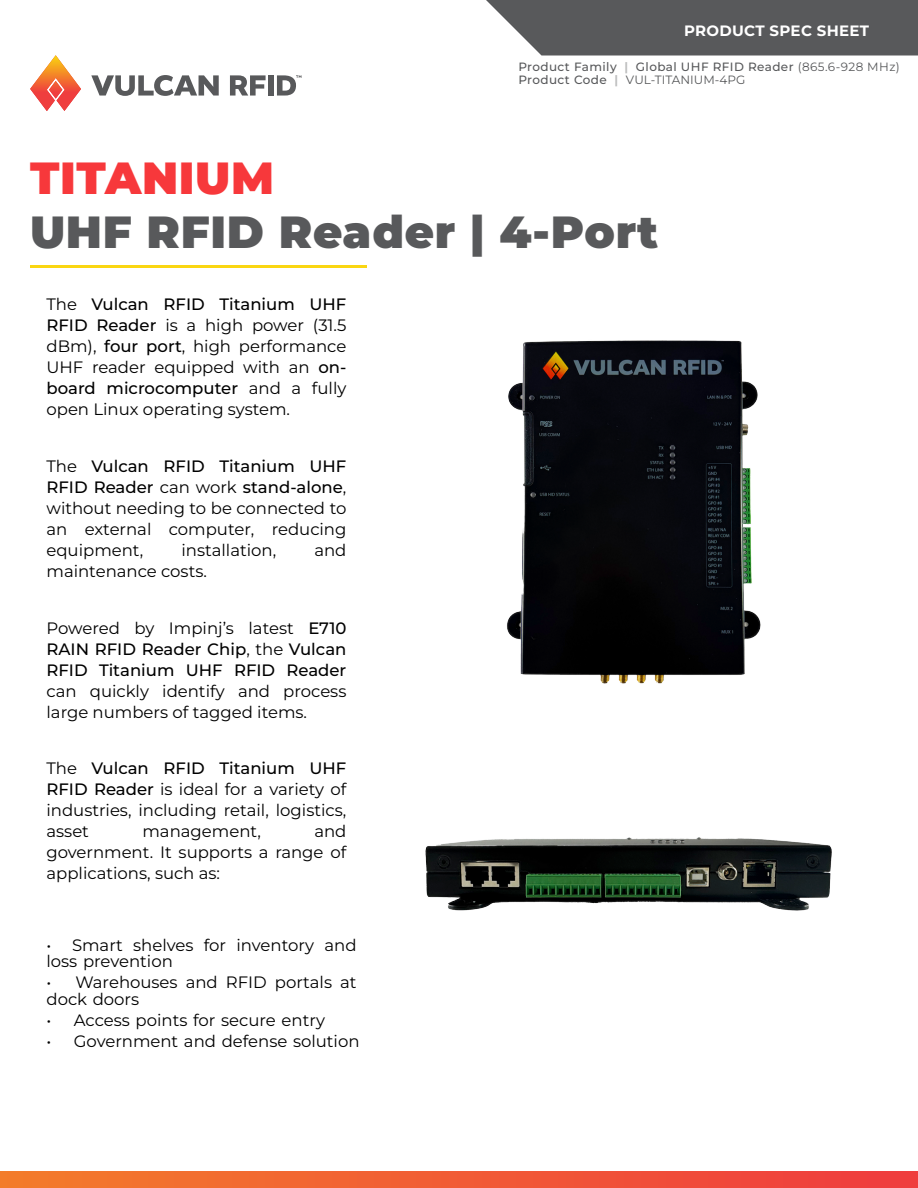
<style>
.page{position:relative;width:918px;height:1188px;background:#fff}
.page>*{position:absolute;margin:0;border:0;box-sizing:border-box;transform-origin:0 0}
.t1{font:900 45px "Montserrat";letter-spacing:.015em;color:#58595b}
.t2{font:900 45px "Montserrat";letter-spacing:.015em;color:#f7383b}
.t3{font:16.5px/21px "Montserrat";color:#000;text-align:justify}
.t4{font:500 16.5px/21px "Montserrat";color:#000;text-align:justify}
.t5{font:700 15px "Montserrat";letter-spacing:.02em;color:#fff}
.t6{font:500 12px/13.5px "Montserrat";letter-spacing:.035em;color:#58595b}
.s1{font-weight:700;color:rgb(88 89 91/.39)}
.s2{font-weight:400}
.s3{font-weight:500}
</style>
<div class="page">
<div style="left:0;top:1172px;width:918px;height:16px;background:linear-gradient(to right,#f37c2b,#ef3b3f)"></div>
<svg style="left:30px;top:55px;width:51px;height:56px"></svg>
<svg style="left:91px;top:75px;width:128px;height:21px"></svg>
<svg style="left:230px;top:75px;width:36px;height:21px"></svg>
<div style="left:268px;top:75px;width:5px;height:21px;background:#58595b"></div>
<svg style="left:277px;top:75px;width:25px;height:21px"></svg>
<svg style="left:486px;top:0;width:432px;height:56px;background:#656567"></svg>
<hr style="left:30px;top:265px;width:336px;height:2px;background:#fad612">
<img style="left:507px;top:340px;width:254px;height:326px">
<img style="left:425px;top:666px;width:407px;height:245px">
<p class="t5" style="left:684px;top:21px;width:187px">PRODUCT SPEC SHEET</p>
<p class="t6" style="left:518px;top:60px;width:383px">Product Family <span class="s1">|</span> Global UHF RFID Reader <span class="s2">(865.6-928 MHz)<br></span>Product Code <span class="s1">|</span> <span class="s2">VUL-TITANIUM-4PG</span></p>
<h1 class="t2" style="left:30px;top:150px;width:246px">TITANIUM</h1>
<h1 class="t1" style="left:30px;top:204px;width:630px">UHF RFID Reader | 4-Port</h1>
<p class="t3" style="left:46px;top:294px;width:301px">The <span class="s3">Vulcan RFID Titanium UHF RFID Reader</span> is a high power (31.5 dBm), <span class="s3">four port</span>, high performance UHF reader equipped with an <span class="s3">on&shy;board microcomputer</span> and a fully open Linux operating system.</p>
<p class="t3" style="left:46px;top:456px;width:301px">The <span class="s3">Vulcan RFID Titanium UHF RFID Reader</span> can work <span class="s3">stand-alone</span>, without needing to be connected to an external computer, reducing equipment,</p>
<p class="t3" style="left:181px;top:540px;width:96px">installation,</p>
<p class="t3" style="left:314px;top:540px;width:34px">and</p>
<p class="t3" style="left:46px;top:561px;width:162px">maintenance costs.</p>
<p class="t4" style="left:46px;top:617px;width:301px"><span class="s2">Powered by Impinj’s latest</span> E710<br>RAIN RFID Reader Chip<span class="s2">, the</span> Vulcan RFID Titanium UHF RFID Reader</p>
<p class="t3" style="left:46px;top:680px;width:301px">can quickly identify and process large numbers of tagged items.</p>
<p class="t3" style="left:46px;top:758px;width:301px">The <span class="s3">Vulcan RFID Titanium UHF RFID Reader</span> is ideal for a variety of industries, including retail, logistics, asset</p>
<p class="t3" style="left:46px;top:821px;width:301px;text-indent:268px">and government. It supports a range of applications, such as:</p>
<p class="t3" style="left:142px;top:821px;width:120px">management,</p>
<p class="t3" style="left:46px;top:936px;width:312px;line-height:16.5px">• Smart shelves for inventory and loss prevention</p>
<p class="t3" style="left:46px;top:974px;width:312px;line-height:16.5px">• Warehouses and RFID portals at dock doors</p>
<p class="t3" style="left:46px;top:1009px;width:280px">• Access points for secure entry</p>
<p class="t3" style="left:46px;top:1030px;width:315px">• Government and defense solution</p>
</div>
